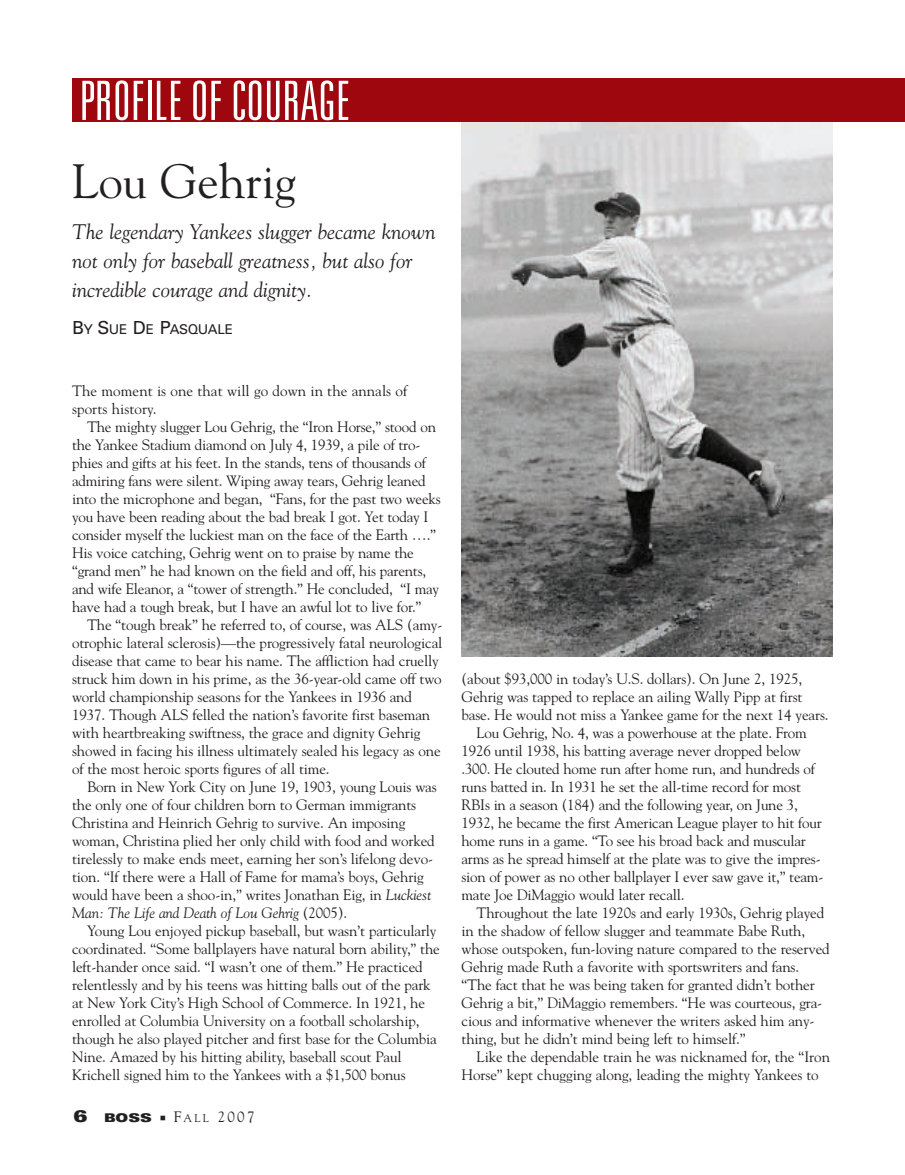
<style>
.page{position:relative;width:905px;height:1175px;background:#fff}
.page>*{position:absolute;margin:0;border:0;box-sizing:border-box;transform-origin:0 0}
.t1{font:300 ultra-condensed 54.3px "Univers";color:#fff}
.t2{font:48px "Goudy";color:#231f20}
.t3{font:italic 21px/28.5px "Goudy";color:#231f20}
.t4{font:15px/18px "Goudy";letter-spacing:-.01em;color:#231f20}
.t5{font:13.5px "Univers";letter-spacing:-.015em;color:#231f20}
.t6{font:900 expanded 12px "Univers";color:#231f20}
.s1{font-size:18px}
.s2{font-style:italic}
.s3{font-size:16.5px}
.s4{font-size:11.25px}
</style>
<div class="page">
<img style="left:461px;top:122px;width:371px;height:534px">
<div style="left:72px;top:79px;width:832px;height:43px;background:#9d070d"></div>
<h1 class="t1" style="left:80px;top:81px;width:272px">PROFILE OF COURAGE</h1>
<h2 class="t2" style="left:72px;top:153px;width:225px">Lou Gehrig</h2>
<h3 class="t3" style="left:72px;top:218px;width:365px">The legendary Yankees slugger became known not only for baseball greatness, but also for incredible courage and dignity.</h3>
<p class="t5" style="left:72px;top:324px;width:162px"><span class="s1">B</span>Y <span class="s1">S</span>UE <span class="s1">D</span>E <span class="s1">P</span>ASQUALE</p>
<p class="t4" style="left:72px;top:382px;width:337px">The moment is one that will go down in the annals of sports history.</p>
<p class="t4" style="left:72px;top:418px;width:370px;text-indent:15px">The mighty slugger Lou Gehrig, the “Iron Horse,” stood on the Yankee Stadium diamond on July 4, 1939, a pile of tro&shy;phies and gifts at his feet. In the stands, tens of thousands of admiring fans were silent. Wiping away tears, Gehrig leaned into the microphone and began, “Fans, for the past two weeks you have been reading about the bad break I got. Yet today I consider myself the luckiest man on the face of the Earth ….” His voice catching, Gehrig went on to praise by name the “grand men” he had known on the field and off, his parents, and wife Eleanor, a “tower of strength.” He concluded, “I may have had a tough break, but I have an awful lot to live for.”</p>
<p class="t4" style="left:72px;top:616px;width:372px;text-indent:15px">The “tough break” he referred to, of course, was ALS (amy&shy;otrophic lateral sclerosis)—the progressively fatal neurological disease that came to bear his name. The affliction had cruelly struck him down in his prime, as the 36-year-old came off two world championship seasons for the Yankees in 1936 and 1937. Though ALS felled the nation’s favorite first baseman with heartbreaking swiftness, the grace and dignity Gehrig showed in facing his illness ultimately sealed his legacy as one of the most heroic sports figures of all time.</p>
<p class="t4" style="left:72px;top:778px;width:366px;text-indent:15px">Born in New York City on June 19, 1903, young Louis was the only one of four children born to German immigrants Christina and Heinrich Gehrig to survive. An imposing woman, Christina plied her only child with food and worked tirelessly to make ends meet, earning her son’s lifelong devo&shy;tion. “If there were a Hall of Fame for mama’s boys, Gehrig would have been a shoo-in,” writes Jonathan Eig, in <span class="s2">Luckiest Man: The Life and Death of Lou Gehrig</span> (2005).</p>
<p class="t4" style="left:72px;top:922px;width:369px;text-indent:15px">Young Lou enjoyed pickup baseball, but wasn’t particularly coordinated. “Some ballplayers have natural born ability,” the left-hander once said. “I wasn’t one of them.” He practiced relentlessly and by his teens was hitting balls out of the park at New York City’s High School of Commerce. In 1921, he enrolled at Columbia University on a football scholarship, though he also played pitcher and first base for the Columbia Nine. Amazed by his hitting ability, baseball scout Paul Krichell signed him to the Yankees with a $1,500 bonus</p>
<p class="t6" style="left:74px;top:1113px;width:80px"><span class="s3">6</span> BOSS</p>
<p class="t4" style="left:174px;top:1107px;width:82px">F<span class="s4">ALL</span> 2007</p>
<p class="t4" style="left:461px;top:670px;width:342px">(about $93,000 in today’s U.S. dollars). On June 2, 1925,</p>
<p class="t4" style="left:461px;top:688px;width:342px">Gehrig was tapped to replace an ailing Wally Pipp at first</p>
<p class="t4" style="left:461px;top:706px;width:368px">base. He would not miss a Yankee game for the next 14 years.</p>
<p class="t4" style="left:476px;top:724px;width:332px">Lou Gehrig, No. 4, was a powerhouse at the plate. From</p>
<p class="t4" style="left:461px;top:742px;width:341px">1926 until 1938, his batting average never dropped below</p>
<p class="t4" style="left:461px;top:760px;width:355px">.300. He clouted home run after home run, and hundreds of</p>
<p class="t4" style="left:461px;top:778px;width:341px">runs batted in. In 1931 he set the all-time record for most</p>
<p class="t4" style="left:461px;top:796px;width:338px">RBIs in a season (184) and the following year, on June 3,</p>
<p class="t4" style="left:461px;top:814px;width:361px">1932, he became the first American League player to hit four</p>
<p class="t4" style="left:461px;top:832px;width:346px">home runs in a game. “To see his broad back and muscular</p>
<p class="t4" style="left:461px;top:850px;width:361px">arms as he spread himself at the plate was to give the impres-</p>
<p class="t4" style="left:461px;top:868px;width:363px">sion of power as no other ballplayer I ever saw gave it,” team-</p>
<p class="t4" style="left:461px;top:886px;width:224px">mate Joe DiMaggio would later recall.</p>
<p class="t4" style="left:476px;top:904px;width:349px">Throughout the late 1920s and early 1930s, Gehrig played</p>
<p class="t4" style="left:461px;top:922px;width:345px">in the shadow of fellow slugger and teammate Babe Ruth,</p>
<p class="t4" style="left:461px;top:940px;width:370px">whose outspoken, fun-loving nature compared to the reserved</p>
<p class="t4" style="left:461px;top:958px;width:339px">Gehrig made Ruth a favorite with sportswriters and fans.</p>
<p class="t4" style="left:461px;top:976px;width:355px">“The fact that he was being taken for granted didn’t bother</p>
<p class="t4" style="left:461px;top:994px;width:362px">Gehrig a bit,” DiMaggio remembers. “He was courteous, gra-</p>
<p class="t4" style="left:461px;top:1012px;width:354px">cious and informative whenever the writers asked him any-</p>
<p class="t4" style="left:461px;top:1030px;width:285px">thing, but he didn’t mind being left to himself.”</p>
<p class="t4" style="left:476px;top:1048px;width:355px">Like the dependable train he was nicknamed for, the “Iron</p>
<p class="t4" style="left:461px;top:1066px;width:359px">Horse” kept chugging along, leading the mighty Yankees to</p>
</div>
